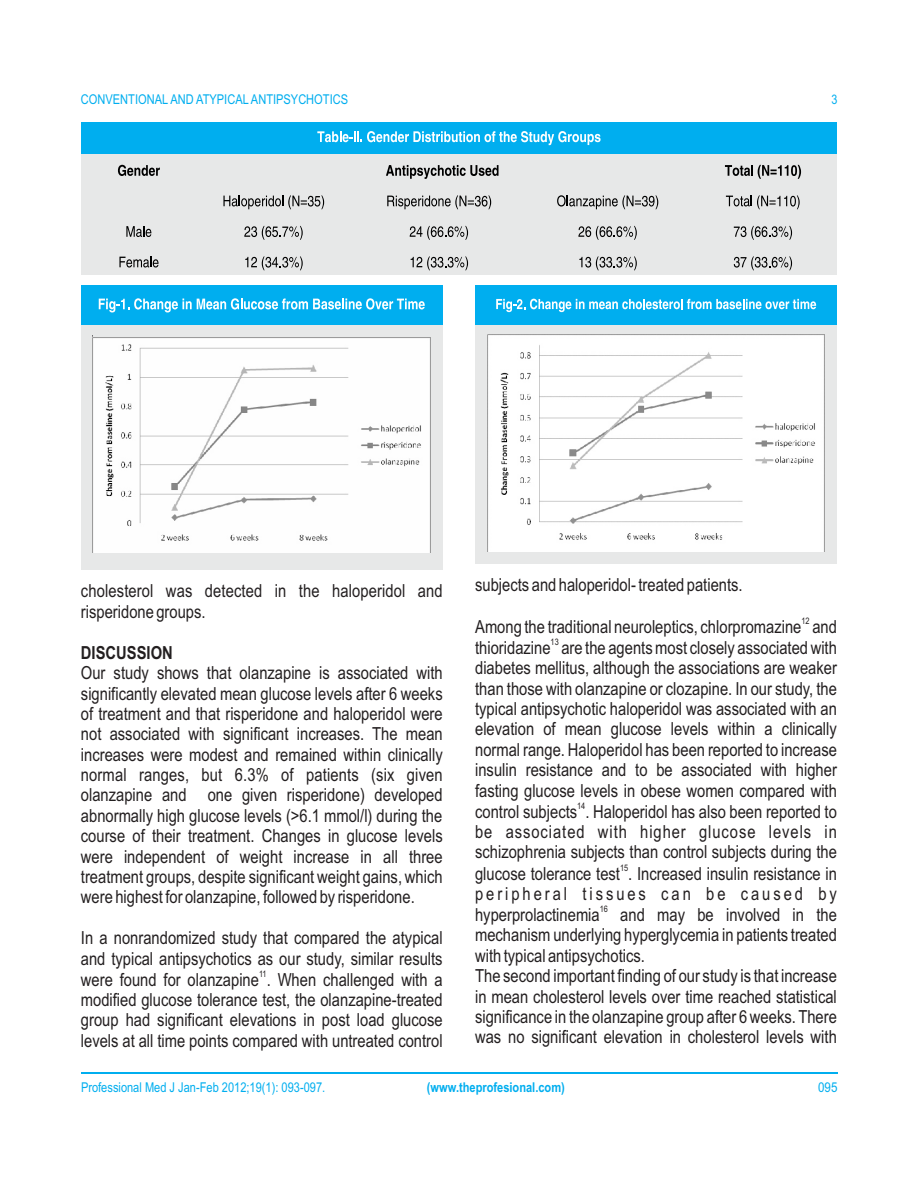
<style>
.page{position:relative;width:918px;height:1188px;background:#fff}
.page>*{position:absolute;margin:0;border:0;box-sizing:border-box;transform-origin:0 0}
.t1{font:18px/20.4px "Arial Narrow";color:#231f20}
.t2{font:18px "Arial Narrow";letter-spacing:.05em;color:#231f20}
.t3{font:18px "Arial Narrow";letter-spacing:.165em;color:#231f20}
.t4{font:700 18px "Arial Narrow";color:#231f20}
.t5{font:13.5px "Arial Narrow";color:#00aeef}
.t6{font:700 13.5px "Arial Narrow";color:#00aeef}
.t7{font:13.5px "Arial Narrow";color:#00aeef;scale:1.04 1}
.t8{font:13.2px "Arial Narrow";color:#00aeef}
.t9{font:9px "Arial Narrow";color:#231f20}
</style>
<div class="page">
<hr style="left:81px;top:1072px;width:756px;height:2px;background:#00aeef">
<div style="left:475px;top:319px;width:362px;height:245px;background:#e7e8e8"></div>
<div style="left:475px;top:286px;width:362px;height:39px;background:#00aeef"></div>
<svg style="left:496px;top:299px;width:320px;height:13px"></svg>
<img style="left:487px;top:334px;width:338px;height:217px">
<div style="left:81px;top:325px;width:362px;height:245px;background:#e7e8e8"></div>
<div style="left:81px;top:286px;width:362px;height:39px;background:#00aeef"></div>
<svg style="left:99px;top:298px;width:326px;height:14px"></svg>
<img style="left:93px;top:337px;width:337px;height:216px">
<div style="left:81px;top:154px;width:756px;height:121px;background:#e7e8e8"></div>
<svg style="left:118px;top:165px;width:42px;height:11px"></svg>
<svg style="left:386px;top:165px;width:113px;height:14px"></svg>
<svg style="left:725px;top:165px;width:76px;height:14px"></svg>
<svg style="left:223px;top:195px;width:101px;height:14px"></svg>
<svg style="left:387px;top:195px;width:104px;height:14px"></svg>
<svg style="left:557px;top:195px;width:101px;height:14px"></svg>
<svg style="left:726px;top:195px;width:74px;height:14px"></svg>
<svg style="left:126px;top:226px;width:25px;height:11px"></svg>
<svg style="left:244px;top:226px;width:59px;height:14px"></svg>
<svg style="left:410px;top:226px;width:58px;height:14px"></svg>
<svg style="left:578px;top:226px;width:59px;height:14px"></svg>
<svg style="left:734px;top:226px;width:58px;height:14px"></svg>
<svg style="left:119px;top:257px;width:40px;height:11px"></svg>
<svg style="left:245px;top:256px;width:58px;height:14px"></svg>
<svg style="left:411px;top:256px;width:57px;height:14px"></svg>
<svg style="left:579px;top:256px;width:58px;height:14px"></svg>
<svg style="left:734px;top:256px;width:58px;height:14px"></svg>
<div style="left:81px;top:122px;width:756px;height:32px;background:#00aeef"></div>
<svg style="left:317px;top:131px;width:284px;height:14px"></svg>
<p class="t5" style="left:81px;top:94px;width:269px">CONVENTIONAL AND ATYPICAL ANTIPSYCHOTICS</p>
<p class="t8" style="left:832px;top:94px;width:8px">3</p>
<p class="t1" style="left:475px;top:576px;width:269px">subjects and haloperidol- treated patients.</p>
<p class="t1" style="left:81px;top:583px;width:363px">cholesterol was detected in the haloperidol and risperidone groups.</p>
<p class="t9" style="left:802px;top:617px;width:10px">12</p>
<p class="t1" style="left:475px;top:618px;width:363px">Among the traditional neuroleptics, chlorpromazine and</p>
<p class="t9" style="left:551px;top:638px;width:10px">13</p>
<p class="t4" style="left:81px;top:646px;width:93px">DISCUSSION</p>
<p class="t1" style="left:475px;top:639px;width:363px">thioridazine are the agents most closely associated with</p>
<p class="t1" style="left:81px;top:664px;width:363px">Our study shows that olanzapine is associated with</p>
<p class="t1" style="left:475px;top:659px;width:363px">diabetes mellitus, although the associations are weaker than those with olanzapine or clozapine. In our study, the</p>
<p class="t1" style="left:81px;top:685px;width:363px">significantly elevated mean glucose levels after 6 weeks</p>
<p class="t1" style="left:475px;top:700px;width:363px">typical antipsychotic haloperidol was associated with an</p>
<p class="t1" style="left:81px;top:705px;width:363px">of treatment and that risperidone and haloperidol were</p>
<p class="t1" style="left:475px;top:721px;width:363px">elevation of mean glucose levels within a clinically</p>
<p class="t1" style="left:81px;top:725px;width:363px">not associated with significant increases. The mean</p>
<p class="t1" style="left:475px;top:741px;width:363px">normal range. Haloperidol has been reported to increase</p>
<p class="t1" style="left:81px;top:746px;width:363px">increases were modest and remained within clinically</p>
<p class="t1" style="left:475px;top:761px;width:363px">insulin resistance and to be associated with higher</p>
<p class="t1" style="left:81px;top:766px;width:363px">normal ranges, but 6.3% of patients (six given</p>
<p class="t1" style="left:475px;top:782px;width:363px">fasting glucose levels in obese women compared with</p>
<p class="t1" style="left:81px;top:787px;width:363px">olanzapine and one given risperidone) developed</p>
<p class="t9" style="left:577px;top:802px;width:10px">14</p>
<p class="t1" style="left:475px;top:803px;width:363px">control subjects . Haloperidol has also been reported to</p>
<p class="t1" style="left:81px;top:807px;width:363px">abnormally high glucose levels (&gt;6.1 mmol/l) during the</p>
<p class="t2" style="left:475px;top:825px;width:363px">be associated with higher glucose levels in</p>
<p class="t1" style="left:81px;top:827px;width:363px">course of their treatment. Changes in glucose levels were</p>
<p class="t1" style="left:475px;top:844px;width:363px">schizophrenia subjects than control subjects during the</p>
<p class="t1" style="left:124px;top:848px;width:320px">independent of weight increase in all three</p>
<p class="t9" style="left:620px;top:864px;width:10px">15</p>
<p class="t1" style="left:475px;top:865px;width:363px">glucose tolerance test . Increased insulin resistance in</p>
<p class="t1" style="left:81px;top:868px;width:363px">treatment groups, despite significant weight gains, which were highest for olanzapine, followed by risperidone.</p>
<p class="t3" style="left:475px;top:887px;width:363px">peripheral tissues can be caused by</p>
<p class="t9" style="left:600px;top:905px;width:10px">16</p>
<p class="t1" style="left:475px;top:906px;width:363px">hyperprolactinemia and may be involved in the mechanism underlying hyperglycemia in patients treated</p>
<p class="t1" style="left:81px;top:929px;width:363px">In a nonrandomized study that compared the atypical and typical antipsychotics as our study, similar results</p>
<p class="t1" style="left:475px;top:947px;width:171px">with typical antipsychotics.</p>
<p class="t1" style="left:81px;top:971px;width:363px">were found for olanzapine . When challenged with a</p>
<p class="t1" style="left:475px;top:967px;width:363px">The second important finding of our study is that increase</p>
<p class="t1" style="left:81px;top:991px;width:363px">modified glucose tolerance test, the olanzapine-treated</p>
<p class="t1" style="left:475px;top:988px;width:363px">in mean cholesterol levels over time reached statistical</p>
<p class="t1" style="left:81px;top:1012px;width:363px">group had significant elevations in post load glucose</p>
<p class="t1" style="left:475px;top:1008px;width:363px">significance in the olanzapine group after 6 weeks. There was no significant elevation in cholesterol levels with</p>
<p class="t9" style="left:259px;top:970px;width:9px">11</p>
<p class="t1" style="left:81px;top:1032px;width:363px">levels at all time points compared with untreated control</p>
<p class="t5" style="left:81px;top:1082px;width:246px">Professional Med J Jan-Feb 2012;19(1): 093-097.</p>
<p class="t6" style="left:427px;top:1082px;width:140px">(www.theprofesional.com)</p>
<p class="t7" style="left:818px;top:1082px;width:20px">095</p>
</div>
